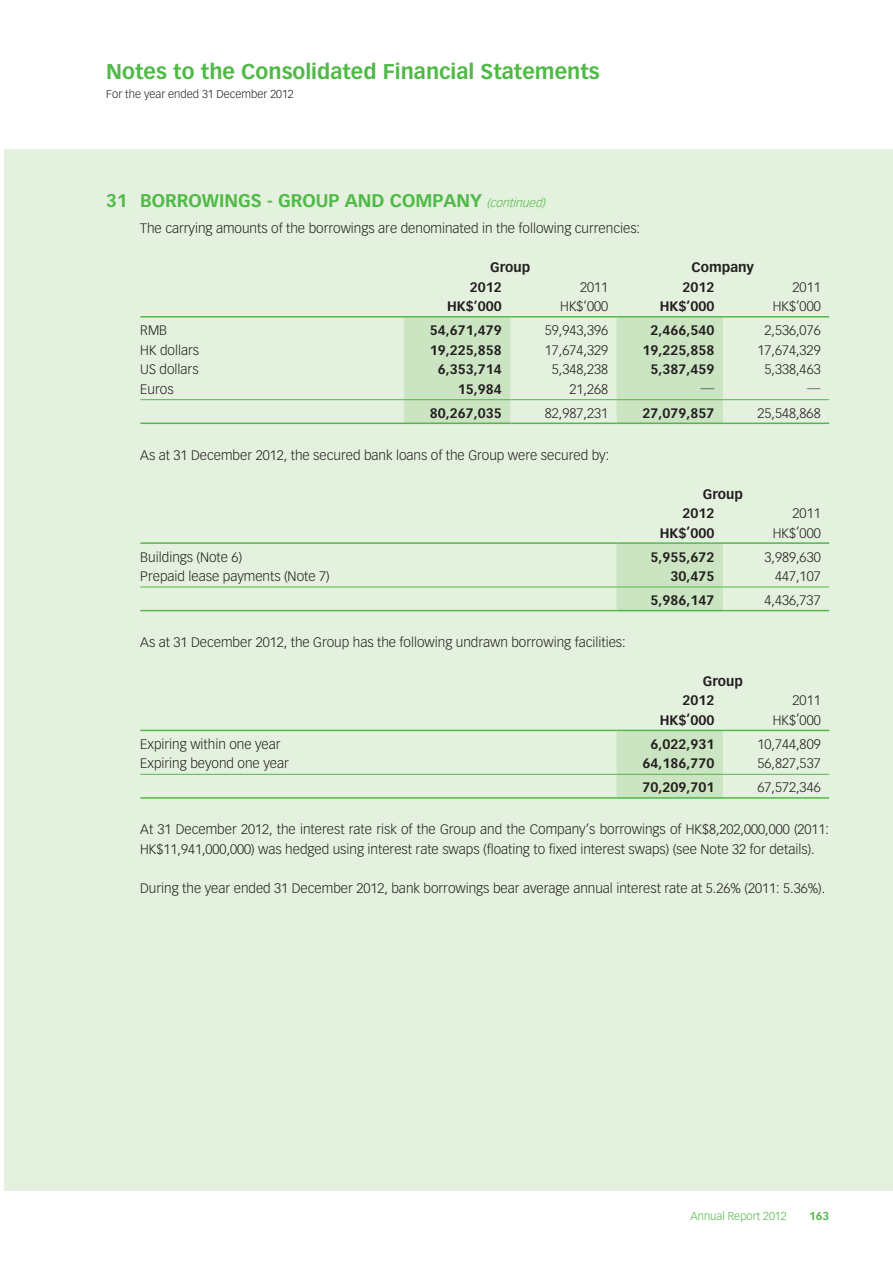
<style>
.page{position:relative;width:893px;height:1263px;background:#fff}
.page>*{position:absolute;margin:0;border:0;box-sizing:border-box;transform-origin:0 0}
.t1{font:700 21px "Vectora LT Std";color:#51b948}
.t2{font:700 18px "Vectora LT Std";color:#51b948}
.t3{font:300 13.5px/19.5px "Vectora LT Std";color:#231f20}
.t4{font:700 13.5px/19.5px "Vectora LT Std";color:#231f20}
.t5{font:700 13.5px "M Hei HK";color:#231f20}
.t6{font:300 13.5px "M Hei HK";color:#231f20}
.t7{font:300 11.25px "Vectora LT Std";color:#231f20}
.t8{font:300 11.25px "Vectora LT Std";color:#51b948}
.t9{font:700 11.25px "Vectora LT Std";color:#51b948}
.s1{font-weight:300;font-style:italic;font-size:12px}
</style>
<div class="page">
<div style="left:4px;top:149px;width:889px;height:1042px;background:#e4f1de"></div>
<svg style="left:404px;top:318px;width:319px;height:105px"></svg>
<hr style="left:140px;top:316px;width:264px;height:2px;background:#51b948">
<hr style="left:404px;top:316px;width:106px;height:2px;background:#51b948">
<hr style="left:510px;top:316px;width:107px;height:2px;background:#51b948">
<hr style="left:617px;top:316px;width:106px;height:2px;background:#51b948">
<hr style="left:723px;top:316px;width:106px;height:2px;background:#51b948">
<hr style="left:140px;top:399px;width:264px;height:1px;background:#51b948">
<hr style="left:404px;top:399px;width:106px;height:1px;background:#51b948">
<hr style="left:510px;top:399px;width:107px;height:1px;background:#51b948">
<hr style="left:617px;top:399px;width:106px;height:1px;background:#51b948">
<hr style="left:723px;top:399px;width:106px;height:1px;background:#51b948">
<hr style="left:140px;top:423px;width:264px;height:1px;background:#51b948">
<hr style="left:404px;top:423px;width:106px;height:1px;background:#51b948">
<hr style="left:510px;top:423px;width:107px;height:1px;background:#51b948">
<hr style="left:617px;top:423px;width:106px;height:1px;background:#51b948">
<hr style="left:723px;top:423px;width:106px;height:1px;background:#51b948">
<div style="left:617px;top:544px;width:106px;height:66px;background:#cbe4c1"></div>
<hr style="left:140px;top:542px;width:477px;height:2px;background:#51b948">
<hr style="left:617px;top:542px;width:106px;height:2px;background:#51b948">
<hr style="left:723px;top:542px;width:106px;height:2px;background:#51b948">
<hr style="left:140px;top:587px;width:477px;height:1px;background:#51b948">
<hr style="left:617px;top:587px;width:106px;height:1px;background:#51b948">
<hr style="left:723px;top:587px;width:106px;height:1px;background:#51b948">
<hr style="left:140px;top:610px;width:477px;height:1px;background:#51b948">
<hr style="left:617px;top:610px;width:106px;height:1px;background:#51b948">
<hr style="left:723px;top:610px;width:106px;height:1px;background:#51b948">
<div style="left:617px;top:731px;width:106px;height:66px;background:#cbe4c1"></div>
<hr style="left:140px;top:730px;width:477px;height:1px;background:#51b948">
<hr style="left:617px;top:730px;width:106px;height:1px;background:#51b948">
<hr style="left:723px;top:730px;width:106px;height:1px;background:#51b948">
<hr style="left:140px;top:774px;width:477px;height:1px;background:#51b948">
<hr style="left:617px;top:774px;width:106px;height:1px;background:#51b948">
<hr style="left:723px;top:774px;width:106px;height:1px;background:#51b948">
<hr style="left:140px;top:797px;width:477px;height:2px;background:#51b948">
<hr style="left:617px;top:797px;width:106px;height:2px;background:#51b948">
<hr style="left:723px;top:797px;width:106px;height:2px;background:#51b948">
<h1 class="t1" style="left:106px;top:59px;width:495px">Notes to the Consolidated Financial Statements</h1>
<p class="t7" style="left:106px;top:87px;width:189px">For the year ended 31 December 2012</p>
<h2 class="t2" style="left:106px;top:190px;width:444px">31 BORROWINGS - GROUP AND COMPANY <span class="s1">(continued)</span></h2>
<p class="t3" style="left:140px;top:219px;width:501px">The carrying amounts of the borrowings are denominated in the following currencies:</p>
<p class="t4" style="left:490px;top:258px;width:42px">Group</p>
<p class="t4" style="left:692px;top:258px;width:64px">Company</p>
<p class="t4" style="left:470px;top:277px;width:33px">2012</p>
<p class="t3" style="left:580px;top:277px;width:30px">2011</p>
<p class="t4" style="left:682px;top:277px;width:33px">2012</p>
<p class="t3" style="left:793px;top:277px;width:30px">2011</p>
<p class="t4" style="left:447px;top:297px;width:56px">HK$’000</p>
<p class="t3" style="left:560px;top:297px;width:49px">HK$’000</p>
<p class="t4" style="left:660px;top:297px;width:56px">HK$’000</p>
<p class="t3" style="left:773px;top:297px;width:49px">HK$’000</p>
<p class="t3" style="left:140px;top:321px;width:29px">RMB</p>
<p class="t4" style="left:430px;top:321px;width:73px">54,671,479</p>
<p class="t3" style="left:545px;top:321px;width:65px">59,943,396</p>
<p class="t4" style="left:650px;top:321px;width:65px">2,466,540</p>
<p class="t3" style="left:764px;top:321px;width:58px">2,536,076</p>
<p class="t3" style="left:140px;top:340px;width:60px">HK dollars</p>
<p class="t4" style="left:430px;top:340px;width:73px">19,225,858</p>
<p class="t3" style="left:545px;top:340px;width:65px">17,674,329</p>
<p class="t4" style="left:642px;top:340px;width:73px">19,225,858</p>
<p class="t3" style="left:757px;top:340px;width:65px">17,674,329</p>
<p class="t3" style="left:140px;top:360px;width:60px">US dollars</p>
<p class="t4" style="left:438px;top:360px;width:65px">6,353,714</p>
<p class="t3" style="left:552px;top:360px;width:58px">5,348,238</p>
<p class="t4" style="left:650px;top:360px;width:65px">5,387,459</p>
<p class="t3" style="left:764px;top:360px;width:58px">5,338,463</p>
<p class="t3" style="left:140px;top:379px;width:35px">Euros</p>
<p class="t4" style="left:458px;top:379px;width:45px">15,984</p>
<p class="t3" style="left:569px;top:379px;width:40px">21,268</p>
<p class="t5" style="left:701px;top:379px;width:15px">—</p>
<p class="t6" style="left:807px;top:382px;width:15px">—</p>
<p class="t4" style="left:430px;top:403px;width:73px">80,267,035</p>
<p class="t3" style="left:545px;top:403px;width:65px">82,987,231</p>
<p class="t4" style="left:642px;top:403px;width:73px">27,079,857</p>
<p class="t3" style="left:757px;top:403px;width:65px">25,548,868</p>
<p class="t3" style="left:140px;top:445px;width:470px">As at 31 December 2012, the secured bank loans of the Group were secured by:</p>
<p class="t4" style="left:682px;top:484px;width:62px;text-indent:20px">Group<br>2012</p>
<p class="t3" style="left:793px;top:504px;width:30px">2011</p>
<p class="t4" style="left:660px;top:523px;width:56px">HK$’000</p>
<p class="t3" style="left:773px;top:523px;width:49px">HK$’000</p>
<p class="t3" style="left:140px;top:547px;width:103px">Buildings (Note 6)</p>
<p class="t4" style="left:650px;top:547px;width:65px">5,955,672</p>
<p class="t3" style="left:764px;top:547px;width:58px">3,989,630</p>
<p class="t3" style="left:140px;top:567px;width:191px">Prepaid lease payments (Note 7)</p>
<p class="t4" style="left:670px;top:567px;width:45px">30,475</p>
<p class="t3" style="left:775px;top:567px;width:47px">447,107</p>
<p class="t4" style="left:650px;top:591px;width:65px">5,986,147</p>
<p class="t3" style="left:764px;top:591px;width:58px">4,436,737</p>
<p class="t3" style="left:140px;top:633px;width:487px">As at 31 December 2012, the Group has the following undrawn borrowing facilities:</p>
<p class="t4" style="left:682px;top:671px;width:62px;text-indent:20px">Group<br>2012</p>
<p class="t3" style="left:793px;top:691px;width:30px">2011</p>
<p class="t4" style="left:660px;top:710px;width:56px">HK$’000</p>
<p class="t3" style="left:773px;top:710px;width:49px">HK$’000</p>
<p class="t3" style="left:140px;top:735px;width:142px">Expiring within one year</p>
<p class="t4" style="left:650px;top:734px;width:65px">6,022,931</p>
<p class="t3" style="left:757px;top:735px;width:65px">10,744,809</p>
<p class="t3" style="left:140px;top:754px;width:150px">Expiring beyond one year</p>
<p class="t4" style="left:642px;top:754px;width:73px">64,186,770</p>
<p class="t3" style="left:757px;top:754px;width:65px">56,827,537</p>
<p class="t4" style="left:642px;top:778px;width:73px">70,209,701</p>
<p class="t3" style="left:757px;top:778px;width:65px">67,572,346</p>
<p class="t3" style="left:140px;top:820px;width:690px">At 31 December 2012, the interest rate risk of the Group and the Company’s borrowings of HK$8,202,000,000 (2011:<br>HK$11,941,000,000) was hedged using interest rate swaps (floating to fixed interest swaps) (see Note 32 for details).</p>
<p class="t3" style="left:140px;top:878px;width:686px">During the year ended 31 December 2012, bank borrowings bear average annual interest rate at 5.26% (2011: 5.36%).</p>
<p class="t8" style="left:690px;top:1210px;width:98px">Annual Report 2012</p>
<p class="t9" style="left:809px;top:1209px;width:21px">163</p>
</div>
